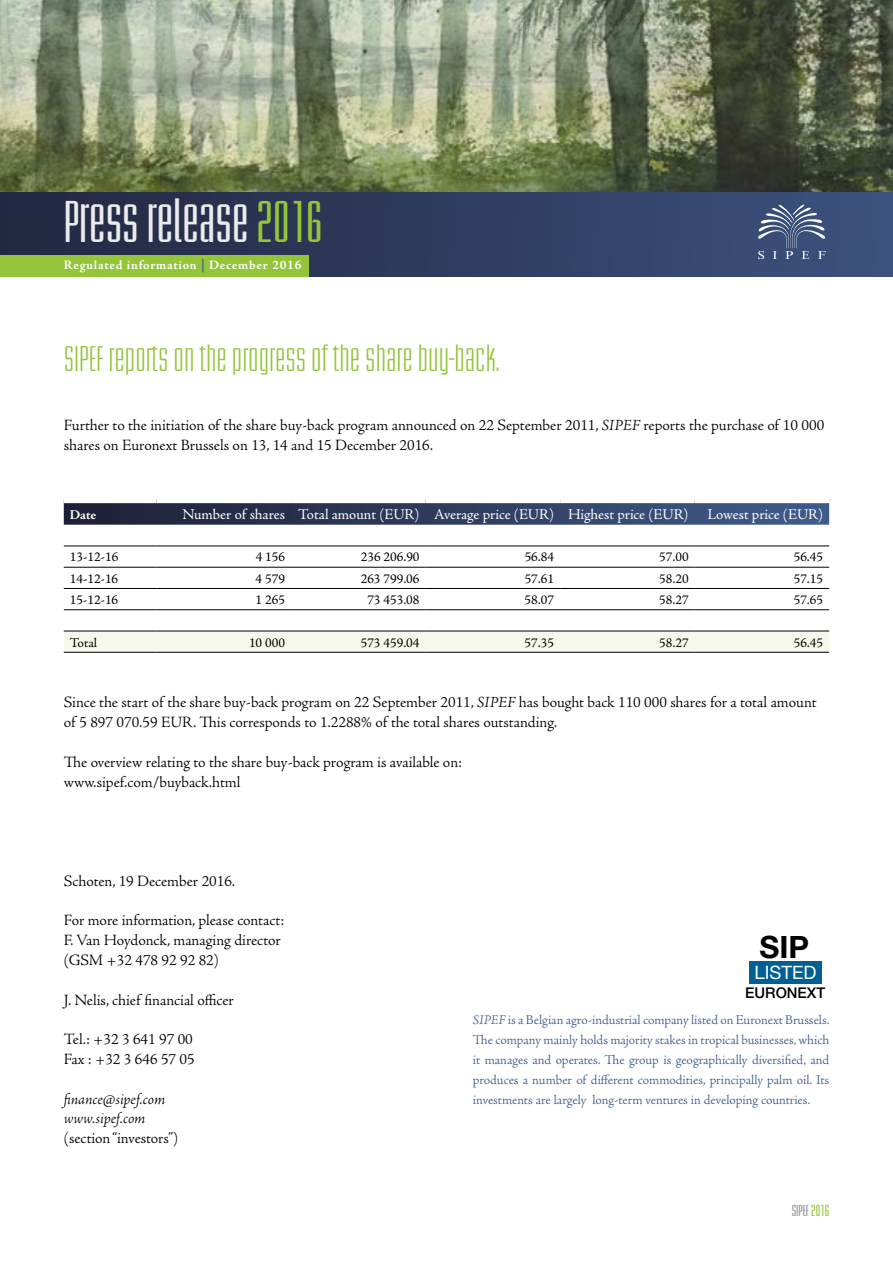
<style>
.page{position:relative;width:893px;height:1263px;background:#fff}
.page>*{position:absolute;margin:0;border:0;box-sizing:border-box;transform-origin:0 0}
.t1{font:600 condensed 49.5px "Briem Akademi Std";color:#ebebeb}
.t2{font:700 30.75px "Helvetica Neue LT Pro";color:#000}
.t3{font:condensed 30px "Briem Akademi Std";color:#94c43a}
.t4{font:18.45px "Helvetica Neue LT Pro";color:#fff}
.t5{font:300 15.75px/19.8px "Adobe Jenson Pro";letter-spacing:-.005em;color:#000}
.t6{font:italic 300 15.75px/19.8px "Adobe Jenson Pro";letter-spacing:-.005em;color:#000}
.t7{font:15px "Adobe Jenson Pro";letter-spacing:-.005em;color:#fff}
.t8{font:500 14.85px "Helvetica Neue LT Pro";color:#000}
.t9{font:300 13.5px/19.8px "Adobe Jenson Pro";letter-spacing:-.005em;color:#405d8d;text-align:justify}
.t10{font:13.5px "Adobe Jenson Pro";color:#000}
.t11{font:600 condensed 13.5px "Briem Akademi Std";color:#939393}
.t12{font:700 13.5px "Adobe Jenson Pro";color:#fff}
.t13{font:700 12.9px "Adobe Jenson Pro";letter-spacing:.055em;color:#fff}
.s1{color:#94c43a}
.s2{color:#405d8d}
.s3{font-style:italic}
</style>
<div class="page">
<div style="left:0;top:191px;width:893px;height:85px;background:linear-gradient(to right,#232740,#3b527d)"></div>
<div style="left:0;top:255px;width:308px;height:21px;background:#94c43a"></div>
<svg style="left:758px;top:204px;width:68px;height:55px;background:#58698c"></svg>
<img style="left:0;top:0;width:893px;height:191px">
<svg style="left:64px;top:503px;width:765px;height:22px;background:#334062"></svg>
<div style="left:64px;top:632px;width:765px;height:20px;background:#f6f8eb"></div>
<hr style="left:64px;top:546px;width:92px;height:1px;background:#000">
<hr style="left:64px;top:567px;width:92px;height:1px;background:#000">
<hr style="left:64px;top:588px;width:92px;height:1px;background:#000">
<hr style="left:64px;top:609px;width:92px;height:1px;background:#000">
<hr style="left:64px;top:631px;width:92px;height:1px;background:#000">
<hr style="left:64px;top:652px;width:92px;height:1px;background:#000">
<hr style="left:156px;top:546px;width:135px;height:1px;background:#000">
<hr style="left:291px;top:546px;width:135px;height:1px;background:#000">
<hr style="left:426px;top:546px;width:134px;height:1px;background:#000">
<hr style="left:560px;top:546px;width:135px;height:1px;background:#000">
<hr style="left:695px;top:546px;width:134px;height:1px;background:#000">
<hr style="left:156px;top:567px;width:135px;height:1px;background:#000">
<hr style="left:291px;top:567px;width:135px;height:1px;background:#000">
<hr style="left:426px;top:567px;width:134px;height:1px;background:#000">
<hr style="left:560px;top:567px;width:135px;height:1px;background:#000">
<hr style="left:695px;top:567px;width:134px;height:1px;background:#000">
<hr style="left:156px;top:588px;width:135px;height:1px;background:#000">
<hr style="left:291px;top:588px;width:135px;height:1px;background:#000">
<hr style="left:426px;top:588px;width:134px;height:1px;background:#000">
<hr style="left:560px;top:588px;width:135px;height:1px;background:#000">
<hr style="left:695px;top:588px;width:134px;height:1px;background:#000">
<hr style="left:156px;top:609px;width:135px;height:1px;background:#000">
<hr style="left:291px;top:609px;width:135px;height:1px;background:#000">
<hr style="left:426px;top:609px;width:134px;height:1px;background:#000">
<hr style="left:560px;top:609px;width:135px;height:1px;background:#000">
<hr style="left:695px;top:609px;width:134px;height:1px;background:#000">
<hr style="left:156px;top:631px;width:135px;height:1px;background:#000">
<hr style="left:291px;top:631px;width:135px;height:1px;background:#000">
<hr style="left:426px;top:631px;width:134px;height:1px;background:#000">
<hr style="left:560px;top:631px;width:135px;height:1px;background:#000">
<hr style="left:695px;top:631px;width:134px;height:1px;background:#000">
<hr style="left:156px;top:652px;width:135px;height:1px;background:#000">
<hr style="left:291px;top:652px;width:135px;height:1px;background:#000">
<hr style="left:426px;top:652px;width:134px;height:1px;background:#000">
<hr style="left:560px;top:652px;width:135px;height:1px;background:#000">
<hr style="left:695px;top:652px;width:134px;height:1px;background:#000">
<div style="left:749px;top:961px;width:73px;height:23px;background:#006094"></div>
<h1 class="t1" style="left:64px;top:195px;width:260px">Press release <span class="s1">2016</span></h1>
<p class="t13" style="left:64px;top:257px;width:239px">Regulated information <span class="s2">|</span> December 2016</p>
<h3 class="t3" style="left:64px;top:342px;width:438px">SIPEF reports on the progress of the share buy-back.</h3>
<p class="t5" style="left:64px;top:416px;width:762px">Further to the initiation of the share buy-back program announced on 22 September 2011, <span class="s3">SIPEF</span> reports the purchase of 10 000 shares on Euronext Brussels on 13, 14 and 15 December 2016.</p>
<p class="t12" style="left:70px;top:507px;width:28px">Date</p>
<p class="t7" style="left:182px;top:506px;width:642px">Number of shares Total amount (EUR) Average price (EUR) Highest price (EUR) Lowest price (EUR)</p>
<p class="t10" style="left:70px;top:550px;width:50px">13-12-16</p>
<p class="t10" style="left:256px;top:550px;width:31px">4 156</p>
<p class="t10" style="left:361px;top:550px;width:60px">236 206.90</p>
<p class="t10" style="left:525px;top:550px;width:31px">56.84</p>
<p class="t10" style="left:659px;top:550px;width:31px">57.00</p>
<p class="t10" style="left:794px;top:550px;width:31px">56.45</p>
<p class="t10" style="left:70px;top:571px;width:50px">14-12-16</p>
<p class="t10" style="left:256px;top:571px;width:31px">4 579</p>
<p class="t10" style="left:361px;top:571px;width:60px">263 799.06</p>
<p class="t10" style="left:525px;top:571px;width:31px">57.61</p>
<p class="t10" style="left:659px;top:571px;width:31px">58.20</p>
<p class="t10" style="left:794px;top:571px;width:31px">57.15</p>
<p class="t10" style="left:70px;top:592px;width:50px">15-12-16</p>
<p class="t10" style="left:256px;top:592px;width:31px">1 265</p>
<p class="t10" style="left:367px;top:592px;width:54px">73 453.08</p>
<p class="t10" style="left:525px;top:592px;width:31px">58.07</p>
<p class="t10" style="left:659px;top:592px;width:31px">58.27</p>
<p class="t10" style="left:794px;top:592px;width:31px">57.65</p>
<p class="t10" style="left:70px;top:635px;width:29px">Total</p>
<p class="t10" style="left:249px;top:635px;width:37px">10 000</p>
<p class="t10" style="left:361px;top:635px;width:60px">573 459.04</p>
<p class="t10" style="left:525px;top:635px;width:31px">57.35</p>
<p class="t10" style="left:659px;top:635px;width:31px">58.27</p>
<p class="t10" style="left:794px;top:635px;width:31px">56.45</p>
<p class="t5" style="left:64px;top:693px;width:754px">Since the start of the share buy-back program on 22 September 2011, <span class="s3">SIPEF</span> has bought back 110 000 shares for a total amount of 5 897 070.59 EUR. This corresponds to 1.2288% of the total shares outstanding.</p>
<p class="t5" style="left:64px;top:752px;width:400px">The overview relating to the share buy-back program is available on: www.sipef.com/buyback.html</p>
<p class="t5" style="left:64px;top:871px;width:173px">Schoten, 19 December 2016.</p>
<p class="t5" style="left:64px;top:911px;width:222px">For more information, please contact:<br>F. Van Hoydonck, managing director (GSM +32 478 92 92 82)</p>
<p class="t5" style="left:64px;top:990px;width:172px">J. Nelis, chief financial officer</p>
<p class="t5" style="left:64px;top:1029px;width:132px">Tel.: +32 3 641 97 00<br>Fax : +32 3 646 57 05</p>
<p class="t6" style="left:64px;top:1089px;width:103px">finance@sipef.com www.sipef.com</p>
<p class="t5" style="left:64px;top:1128px;width:116px">(section “investors”)</p>
<h2 class="t2" style="left:759px;top:928px;width:51px">SIP</h2>
<p class="t8" style="left:745px;top:984px;width:81px">EURONEXT</p>
<p class="t9" style="left:473px;top:1010px;width:358px"><span class="s3">SIPEF</span> is a Belgian agro-industrial company listed on Euronext Brussels.<br>The company mainly holds majority stakes in tropical businesses, which it manages and operates. The group is geographically diversified, and produces a number of different commodities, principally palm oil. Its investments are largely long-term ventures in developing countries.</p>
<p class="t4" style="left:754px;top:962px;width:63px">LISTED</p>
<p class="t11" style="left:792px;top:1203px;width:39px">SIPEF <span class="s1">2016</span></p>
</div>
